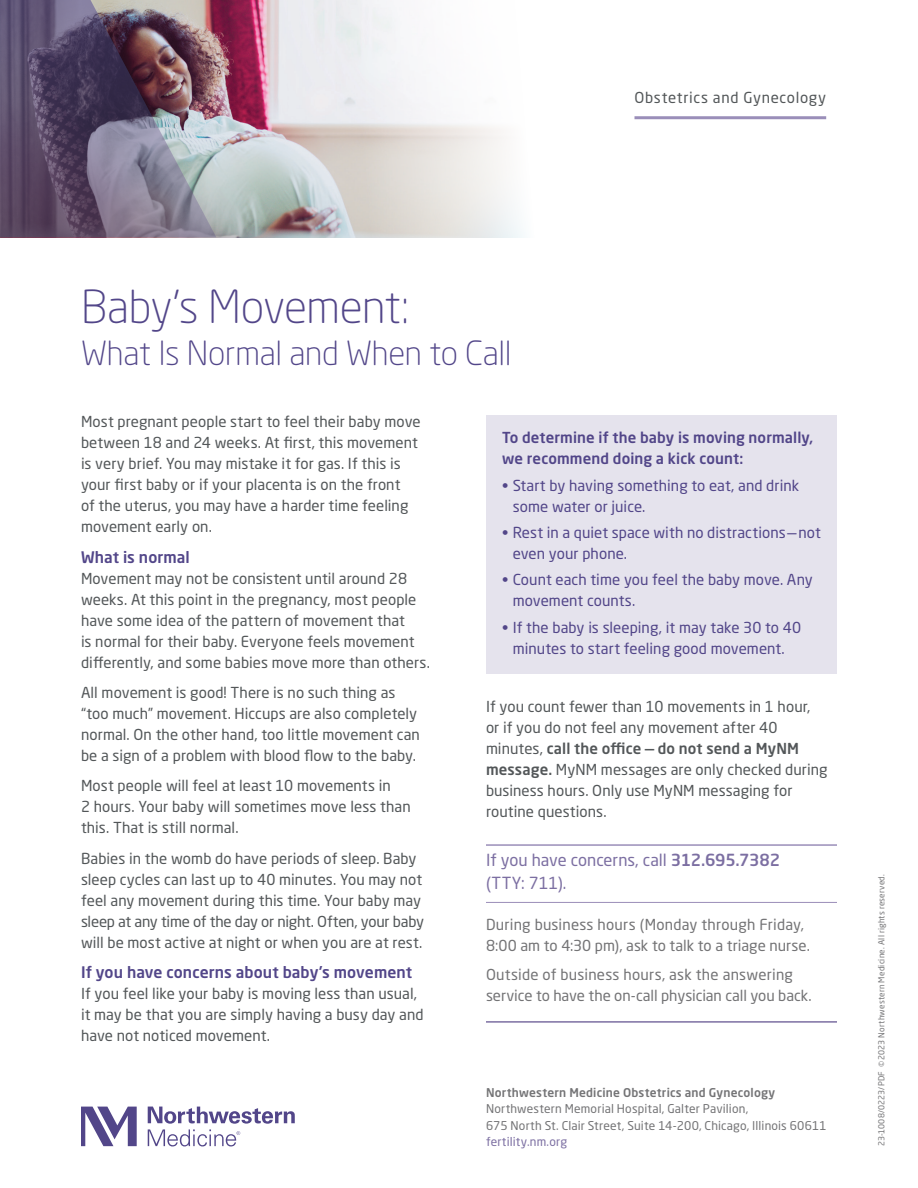
<style>
.page{position:relative;width:918px;height:1188px;background:#fff}
.page>*{position:absolute;margin:0;border:0;box-sizing:border-box;transform-origin:0 0}
.t1{font:300 45px "Neo Sans Pro";letter-spacing:-.015em;color:#524689}
.t2{font:300 33px "Neo Sans Pro";letter-spacing:-.005em;color:#524689}
.t3{font:16.5px/22.5px "Neo Sans Pro";letter-spacing:-.005em;color:#7c6fa2}
.t4{font:500 15.75px "Neo Sans Pro";letter-spacing:.005em;color:#524689}
.t5{font:15px/21px "Neo Sans Pro";letter-spacing:.005em;color:#535759}
.t6{font:15px/21px "Neo Sans Pro";letter-spacing:.005em;color:#524689}
.t7{font:15px/21px "Neo Sans Pro";letter-spacing:.01em;color:#747476}
.t8{font:500 15px/21px "Neo Sans Pro";letter-spacing:.005em;color:#524689}
.t9{font:15px "Neo Sans Pro";letter-spacing:.045em;color:#535759}
.t10{font:12px/16.5px "Neo Sans Pro";letter-spacing:.01em;color:#747476}
.t11{font:500 12px "Neo Sans Pro";letter-spacing:.015em;color:#747476}
.t12{font:12px "Neo Sans Pro";letter-spacing:.015em;color:#7c6fa2}
.t13{font:8.25px "Neo Sans Pro";letter-spacing:.025em;color:#747476}
.s1{font-weight:500}
</style>
<div class="page">
<img style="left:216px;top:0;width:135px;height:237px">
<svg style="left:351px;top:0;width:476px;height:238px"></svg>
<img style="left:0;top:0;width:216px;height:237px">
<hr style="left:486px;top:844px;width:351px;height:2px;background:#9a8eb9">
<hr style="left:486px;top:902px;width:351px;height:1px;background:#9a8eb9">
<hr style="left:486px;top:1021px;width:351px;height:2px;background:#7c6fa2">
<div style="left:486px;top:416px;width:351px;height:258px;background:#e5e3ed"></div>
<hr style="left:634px;top:116px;width:192px;height:3px;background:#9a8eb9">
<svg style="left:81px;top:1107px;width:56px;height:39px"></svg>
<svg style="left:148px;top:1107px;width:147px;height:39px"></svg>
<p class="t9" style="left:634px;top:89px;width:193px">Obstetrics and Gynecology</p>
<h1 class="t1" style="left:81px;top:280px;width:330px">Baby’s Movement:</h1>
<h2 class="t2" style="left:81px;top:333px;width:432px">What Is Normal and When to Call</h2>
<p class="t5" style="left:81px;top:411px;width:341px">Most pregnant people start to feel their baby move between 18 and 24 weeks. At first, this movement is very brief. You may mistake it for gas. If this is your first baby or if your placenta is on the front<br>of the uterus, you may have a harder time feeling movement early on.</p>
<p class="t4" style="left:81px;top:547px;width:110px">What is normal</p>
<p class="t5" style="left:81px;top:567px;width:350px">Movement may not be consistent until around 28 weeks. At this point in the pregnancy, most people have some idea of the pattern of movement that<br>is normal for their baby. Everyone feels movement differently, and some babies move more than others.</p>
<p class="t5" style="left:81px;top:682px;width:340px">All movement is good! There is no such thing as “too much” movement. Hiccups are also completely normal. On the other hand, too little movement can be a sign of a problem with blood flow to the baby.</p>
<p class="t5" style="left:81px;top:775px;width:331px">Most people will feel at least 10 movements in<br>2 hours. Your baby will sometimes move less than this. That is still normal.</p>
<p class="t5" style="left:81px;top:848px;width:345px">Babies in the womb do have periods of sleep. Baby sleep cycles can last up to 40 minutes. You may not feel any movement during this time. Your baby may sleep at any time of the day or night. Often, your baby will be most active at night or when you are at rest.</p>
<p class="t4" style="left:81px;top:963px;width:333px">If you have concerns about baby’s movement</p>
<p class="t5" style="left:81px;top:983px;width:344px">If you feel like your baby is moving less than usual, it may be that you are simply having a busy day and have not noticed movement.</p>
<p class="t8" style="left:502px;top:427px;width:313px">To determine if the baby is moving normally, we recommend doing a kick count:</p>
<p class="t6" style="left:513px;top:474px;width:288px;text-indent:-10px">• Start by having something to eat, and drink some water or juice.</p>
<p class="t6" style="left:513px;top:522px;width:310px;text-indent:-10px">• Rest in a quiet space with no distractions—not even your phone.</p>
<p class="t6" style="left:513px;top:569px;width:302px;text-indent:-10px">• Count each time you feel the baby move. Any movement counts.</p>
<p class="t6" style="left:502px;top:617px;width:301px;text-align:center">• If the baby is sleeping, it may take 30 to 40 minutes to start feeling good movement.</p>
<p class="t5" style="left:486px;top:695px;width:343px">If you count fewer than 10 movements in 1 hour, or if you do not feel any movement after 40 minutes, <span class="s1">call the office — do not send a MyNM message.</span> MyNM messages are only checked during business hours. Only use MyNM messaging for routine questions.</p>
<p class="t3" style="left:486px;top:848px;width:296px">If you have concerns, call <span class="s1">312.695.7382 </span>(TTY: 711).</p>
<p class="t7" style="left:486px;top:914px;width:325px">During business hours (Monday through Friday,<br>8:00 am to 4:30 pm), ask to talk to a triage nurse.</p>
<p class="t7" style="left:486px;top:964px;width:327px">Outside of business hours, ask the answering service to have the on-call physician call you back.</p>
<p class="t11" style="left:486px;top:1085px;width:291px">Northwestern Medicine Obstetrics and Gynecology</p>
<p class="t10" style="left:486px;top:1101px;width:342px">Northwestern Memorial Hospital, Galter Pavilion,<br>675 North St. Clair Street, Suite 14-200, Chicago, Illinois 60611</p>
<p class="t12" style="left:486px;top:1135px;width:83px">fertility.nm.org</p>
<p class="t13" style="left:876px;top:1146px;width:274px;rotate:-90deg">23-1008/0223/PDF ©2023 Northwestern Medicine. All rights reserved.</p>
</div>
